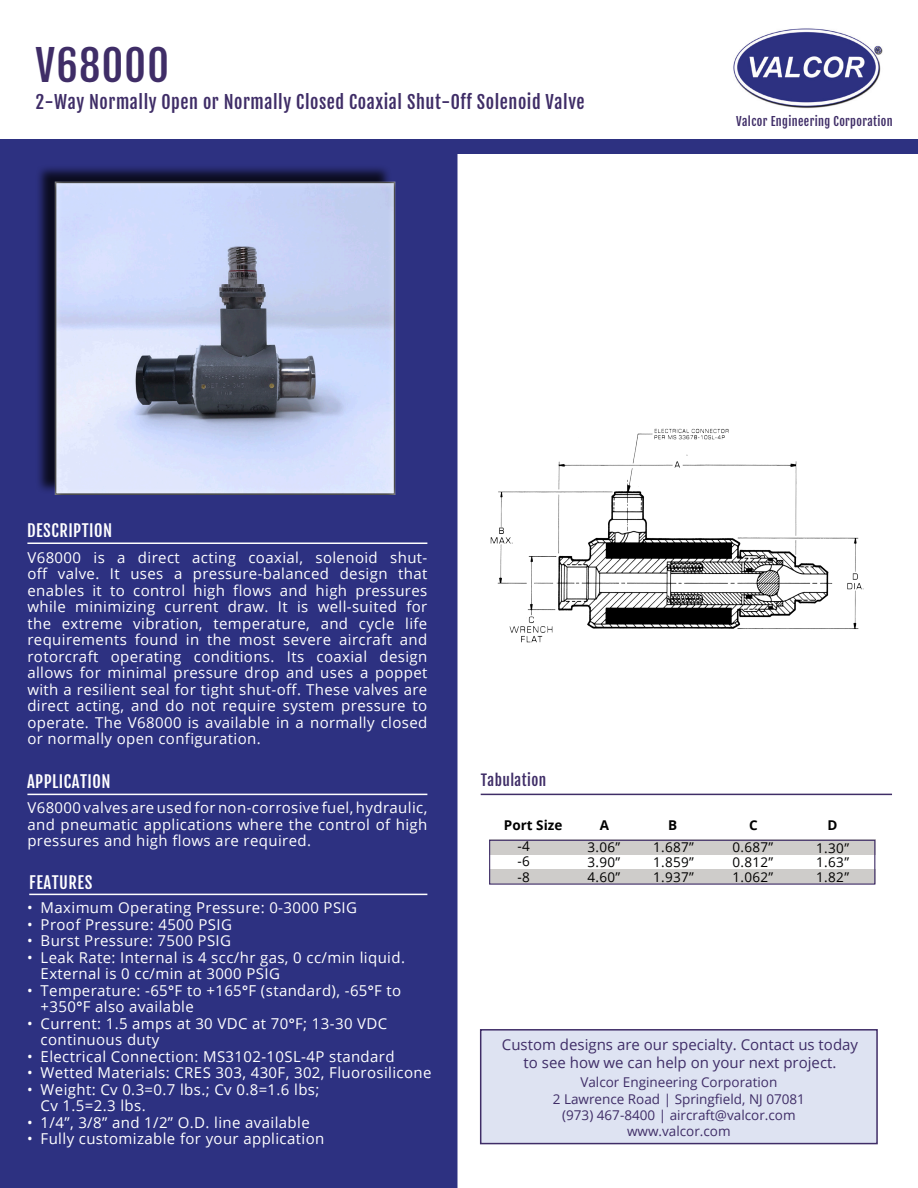
<style>
.page{position:relative;width:918px;height:1188px;background:#fff}
.page>*{position:absolute;margin:0;border:0;box-sizing:border-box;transform-origin:0 0}
.Main_Head{font:42px "Fjalla One";letter-spacing:.03em;color:#3f2d67}
.Subheading{font:18px "Fjalla One";letter-spacing:.03em;color:#3f2d67}
.Desc_Feat_App_HEADER{font:16.5px "Fjalla One";letter-spacing:.03em;color:#fff}
.Grey_bar_HEADER{font:15px/16.5px "Open Sans";letter-spacing:.025em;color:#fff}
.Desc_Feat_App_HEADER-2{font:15px "Open Sans";color:#3f2d67}
.Gray_Bar_HEADER{font:15px "Fjalla One";letter-spacing:.03em;color:#3f2d67}
.Desc_Feat_App_HEADER-3{font:13.5px "Open Sans";color:#3f2d67}
.Table_Data{font:13.5px "Open Sans";letter-spacing:.025em;color:#010000}
.Table_Headers{font:700 13.5px "Open Sans";color:#000}
.Tan_Header_TEXT{font:12px "Fjalla One";letter-spacing:.03em;color:#3f2d67}
.s1{font-family:"Helvetica Neue LT Std";font-weight:800}
</style>
<div class="page">
<div style="left:0;top:154px;width:458px;height:1034px;background:#2d3181"></div>
<div style="left:35px;top:164px;width:357px;height:330px;background:#000;opacity:.75"></div>
<div style="left:54px;top:181px;width:342px;height:315px;background:#fff;opacity:.75"></div>
<img style="left:733px;top:28px;width:150px;height:81px">
<div style="left:0;top:140px;width:918px;height:14px;background:#2d3181"></div>
<hr style="left:27px;top:543px;width:400px;height:1px;background:#fff">
<hr style="left:29px;top:894px;width:398px;height:1px;background:#fff">
<div style="left:480px;top:1029px;width:398px;height:115px;background:#dee3f2;border:2px solid #3f2d67"></div>
<hr style="left:27px;top:794px;width:400px;height:1px;background:#fff">
<img style="left:490px;top:428px;width:374px;height:215px">
<div style="left:489px;top:840px;width:387px;height:15px;background:#ceccca"></div>
<hr style="left:481px;top:794px;width:411px;height:1px;background:#3f2d67">
<div style="left:489px;top:870px;width:386px;height:14px;background:#ceccca"></div>
<div style="left:489px;top:840px;width:386px;height:45px;border:1px solid #3f2d67"></div>
<h1 class="Main_Head" style="left:36px;top:39px;width:135px">V68000</h1>
<h2 class="Subheading" style="left:36px;top:91px;width:551px">2-Way Normally Open or Normally Closed Coaxial Shut-Off Solenoid Valve</h2>
<h2 class="Tan_Header_TEXT" style="left:736px;top:114px;width:158px">Valcor Engineering Corporation</h2>
<h3 class="Desc_Feat_App_HEADER" style="left:27px;top:520px;width:87px">DESCRIPTION</h3>
<h4 class="Grey_bar_HEADER" style="left:27px;top:549px;width:402px;text-align:justify">V68000 is a direct acting coaxial, solenoid shut&shy;off valve. It uses a pressure-balanced design that enables it to control high flows and high pressures while minimizing current draw. It is well-suited for the extreme vibration, temperature, and cycle life requirements found in the most severe aircraft and rotorcraft operating conditions. Its coaxial design allows for minimal pressure drop and uses a poppet with a resilient seal for tight shut-off. These valves are direct acting, and do not require system pressure to operate. The V68000 is available in a normally closed or normally open configuration.</h4>
<h3 class="Desc_Feat_App_HEADER" style="left:27px;top:771px;width:85px">APPLICATION</h3>
<h4 class="Grey_bar_HEADER" style="left:27px;top:799px;width:401px;text-align:justify">V68000 valves are used for non-corrosive fuel, hydraulic, and pneumatic applications where the control of high pressures and high flows are required.</h4>
<h3 class="Desc_Feat_App_HEADER" style="left:29px;top:872px;width:65px">FEATURES</h3>
<p class="Grey_bar_HEADER" style="left:27px;top:899px;width:331px">• Maximum Operating Pressure: 0-3000 PSIG</p>
<p class="Grey_bar_HEADER" style="left:27px;top:916px;width:206px">• Proof Pressure: 4500 PSIG</p>
<p class="Grey_bar_HEADER" style="left:27px;top:932px;width:206px">• Burst Pressure: 7500 PSIG</p>
<p class="Grey_bar_HEADER" style="left:41px;top:949px;width:366px;text-indent:-14px">• Leak Rate: Internal is 4 scc/hr gas, 0 cc/min liquid.<br>External is 0 cc/min at 3000 PSIG</p>
<p class="Grey_bar_HEADER" style="left:41px;top:982px;width:362px;text-indent:-14px">• Temperature: -65<span class="s1">°</span>F to +165<span class="s1">°</span>F (standard), -65<span class="s1">°</span>F to +350<span class="s1">°</span>F also available</p>
<p class="Grey_bar_HEADER" style="left:41px;top:1015px;width:348px;text-indent:-14px">• Current: 1.5 amps at 30 VDC at 70<span class="s1">°</span>F; 13-30 VDC continuous duty</p>
<p class="Grey_bar_HEADER" style="left:27px;top:1048px;width:369px">• Electrical Connection: MS3102-10SL-4P standard</p>
<p class="Grey_bar_HEADER" style="left:27px;top:1064px;width:406px">• Wetted Materials: CRES 303, 430F, 302, Fluorosilicone</p>
<p class="Grey_bar_HEADER" style="left:41px;top:1081px;width:280px;text-indent:-14px">• Weight: Cv 0.3=0.7 lbs.; Cv 0.8=1.6 lbs;<br>Cv 1.5=2.3 lbs.</p>
<p class="Grey_bar_HEADER" style="left:27px;top:1114px;width:284px">• 1/4”, 3/8” and 1/2” O.D. line available</p>
<p class="Grey_bar_HEADER" style="left:27px;top:1130px;width:299px">• Fully customizable for your application</p>
<p class="Gray_Bar_HEADER" style="left:481px;top:771px;width:67px">Tabulation</p>
<p class="Table_Headers" style="left:504px;top:816px;width:60px">Port Size</p>
<p class="Table_Data" style="left:517px;top:837px;width:14px">-4</p>
<p class="Table_Data" style="left:517px;top:852px;width:14px">-6</p>
<p class="Table_Data" style="left:517px;top:868px;width:14px">-8</p>
<p class="Table_Data" style="left:588px;top:868px;width:34px">4.60”</p>
<p class="Table_Data" style="left:653px;top:868px;width:42px">1.937”</p>
<p class="Table_Data" style="left:732px;top:868px;width:42px">1.062”</p>
<p class="Table_Data" style="left:816px;top:868px;width:34px">1.82”</p>
<p class="Table_Headers" style="left:600px;top:815px;width:11px">A</p>
<p class="Table_Headers" style="left:668px;top:815px;width:11px">B</p>
<p class="Table_Headers" style="left:749px;top:815px;width:10px">C</p>
<p class="Table_Headers" style="left:827px;top:815px;width:11px">D</p>
<p class="Table_Data" style="left:588px;top:838px;width:34px">3.06”</p>
<p class="Table_Data" style="left:653px;top:838px;width:42px">1.687”</p>
<p class="Table_Data" style="left:732px;top:838px;width:42px">0.687”</p>
<p class="Table_Data" style="left:816px;top:839px;width:34px">1.30”</p>
<p class="Table_Data" style="left:588px;top:853px;width:34px">3.90”</p>
<p class="Table_Data" style="left:653px;top:853px;width:42px">1.859”</p>
<p class="Table_Data" style="left:732px;top:853px;width:42px">0.812”</p>
<p class="Table_Data" style="left:816px;top:853px;width:34px">1.63”</p>
<h3 class="Desc_Feat_App_HEADER-2" style="left:502px;top:1034px;width:358px">Custom designs are our specialty. Contact us today</h3>
<h3 class="Desc_Feat_App_HEADER-2" style="left:524px;top:1052px;width:314px">to see how we can help on your next project.</h3>
<h3 class="Desc_Feat_App_HEADER-3" style="left:580px;top:1073px;width:198px">Valcor Engineering Corporation</h3>
<h3 class="Desc_Feat_App_HEADER-3" style="left:553px;top:1089px;width:254px">2 Lawrence Road | Springfield, NJ 07081</h3>
<h3 class="Desc_Feat_App_HEADER-3" style="left:562px;top:1106px;width:235px">(973) 467-8400 | aircraft@valcor.com</h3>
<h3 class="Desc_Feat_App_HEADER-3" style="left:627px;top:1122px;width:105px">www.valcor.com</h3>
</div>
